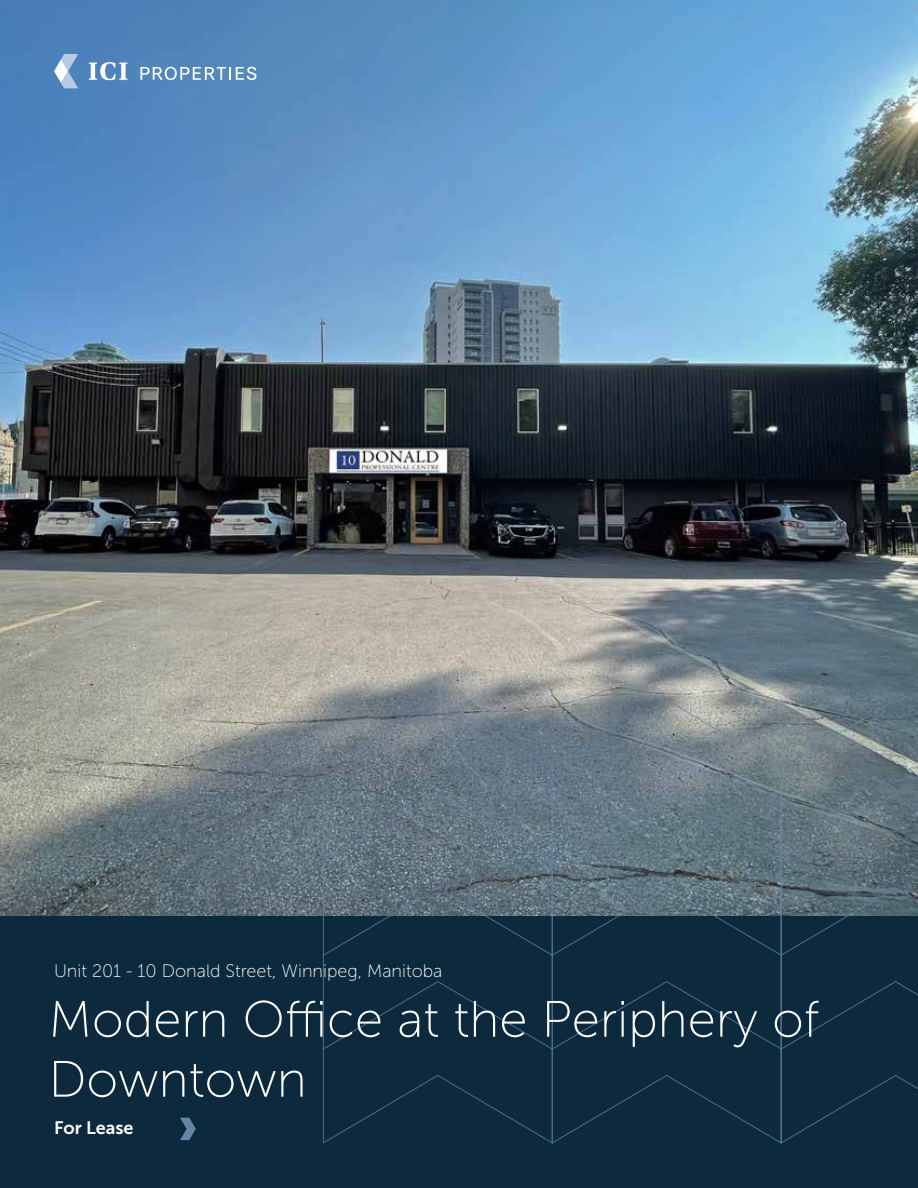
<style>
.page{position:relative;width:918px;height:1188px;background:#fff}
.page>*{position:absolute;margin:0;border:0;box-sizing:border-box;transform-origin:0 0}
.t1{font:51px/60px "Museo Sans 100";color:#fff}
.t2{font:18px "Museo Sans 100";color:#fff}
.t3{font:18px "Museo Sans 700";color:#fff}
</style>
<div class="page">
<img style="left:0;top:0;width:918px;height:917px">
<div style="left:0;top:917px;width:918px;height:271px;background:#0d293d"></div>
<svg style="left:323px;top:699px;width:595px;height:445px"></svg>
<svg style="left:180px;top:1118px;width:16px;height:22px"></svg>
<svg style="left:54px;top:54px;width:24px;height:34px"></svg>
<svg style="left:89px;top:62px;width:39px;height:18px"></svg>
<svg style="left:140px;top:67px;width:116px;height:13px"></svg>
<p class="t2" style="left:54px;top:961px;width:390px">Unit 201 - 10 Donald Street, Winnipeg, Manitoba</p>
<h1 class="t1" style="left:49px;top:990px;width:772px">Modern Office at the Periphery of<br>Downtown</h1>
<p class="t3" style="left:54px;top:1118px;width:81px">For Lease</p>
</div>
